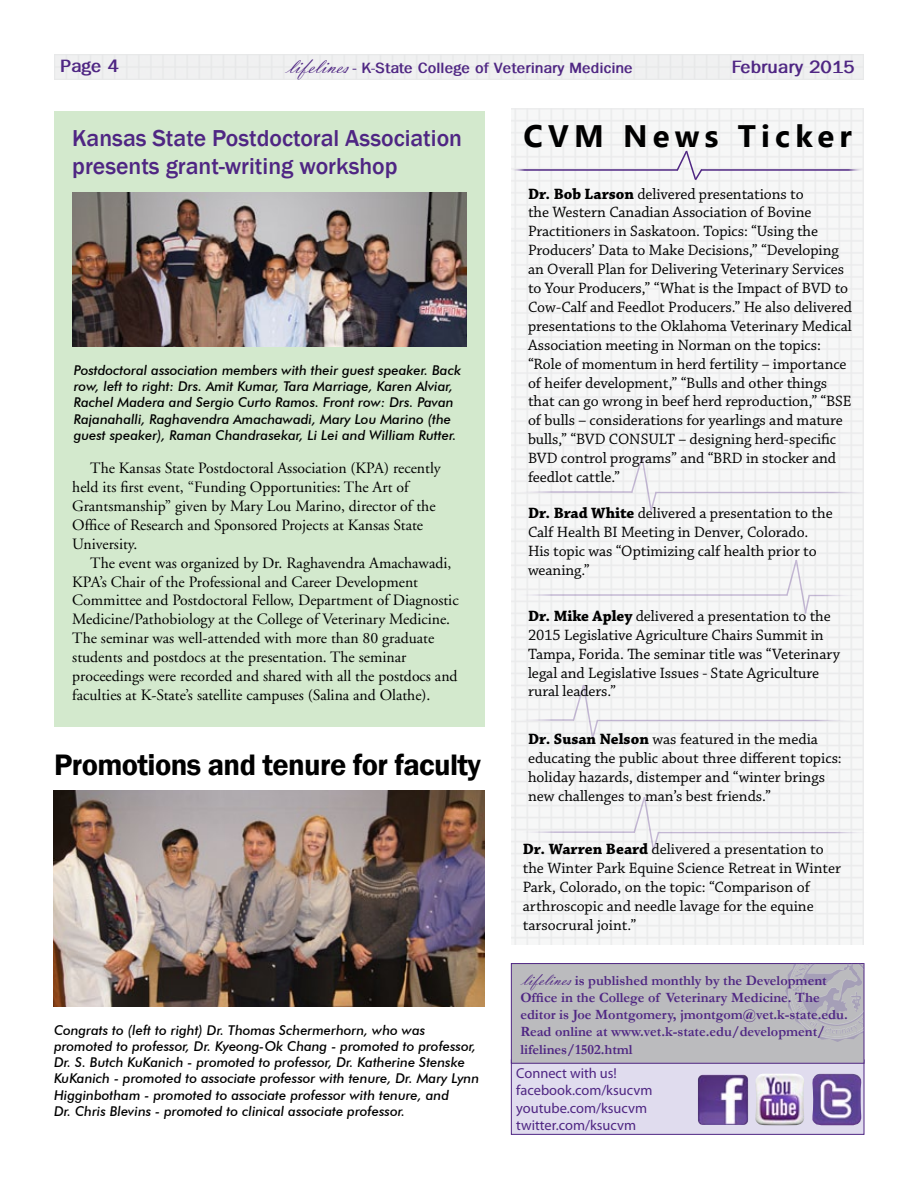
<style>
.page{position:relative;width:918px;height:1188px;background:#fff}
.page>*{position:absolute;margin:0;border:0;box-sizing:border-box;transform-origin:0 0}
.t1{font:700 31.05px "Khmer UI";letter-spacing:.17em;color:#000}
.t2{font:600 30.45px "Franklin Gothic";letter-spacing:-.02em;color:#000}
.t3{font:500 23.7px/28.5px "Franklin Gothic";color:#4f2683}
.t4{font:700 18px "Franklin Gothic";color:#4f2683}
.t5{font:15.75px/18.9px "Chaparral Pro";letter-spacing:-.005em;color:#000}
.t6{font:15.75px/18.9px "Adobe Garamond";color:#000}
.t7{font:700 15px "Franklin Gothic";color:#4f2683}
.t8{font:14.4px/17.2px "Myriad Pro";color:#4f2683}
.t9{font:700 14.25px/17.1px "Garamond";color:#4f2683}
.t10{font:italic 500 13.5px/16.2px "Futura BT";color:#000}
.s1{font-family:"Vladimir Script";font-weight:400;font-size:22.5px}
.s2{font-weight:700}
.s3{font-family:"Vladimir Script";font-weight:400;font-size:18px}
</style>
<div class="page">
<div style="left:511px;top:1060px;width:353px;height:74px;background:#e0dcee"></div>
<div style="left:511px;top:963px;width:353px;height:100px;background:#bbbbbe;border:1px solid #4f2683"></div>
<img style="left:812px;top:1074px;width:49px;height:51px">
<img style="left:801px;top:964px;width:63px;height:21px">
<img style="left:698px;top:1075px;width:50px;height:50px">
<img style="left:755px;top:1074px;width:49px;height:51px">
<img style="left:54px;top:791px;width:430px;height:215px">
<div style="left:54px;top:111px;width:430px;height:615px;background:#d3e9cd"></div>
<img style="left:72px;top:192px;width:394px;height:155px">
<hr style="left:701px;top:169px;width:163px;height:2px;background:#4f2683">
<svg style="left:675px;top:149px;width:29px;height:33px"></svg>
<hr style="left:511px;top:169px;width:167px;height:2px;background:#4f2683">
<hr style="left:655px;top:492px;width:215px;height:1px;background:#4f2683">
<svg style="left:630px;top:455px;width:28px;height:57px"></svg>
<hr style="left:514px;top:491px;width:118px;height:2px;background:#4f2683">
<hr style="left:809px;top:595px;width:52px;height:1px;background:#4f2683">
<svg style="left:785px;top:558px;width:26px;height:57px"></svg>
<hr style="left:514px;top:594px;width:274px;height:2px;background:#4f2683">
<hr style="left:597px;top:720px;width:258px;height:1px;background:#4f2683">
<svg style="left:572px;top:683px;width:27px;height:57px"></svg>
<hr style="left:514px;top:719px;width:60px;height:2px;background:#4f2683">
<hr style="left:658px;top:832px;width:215px;height:1px;background:#4f2683">
<svg style="left:632px;top:795px;width:28px;height:57px"></svg>
<hr style="left:517px;top:831px;width:118px;height:2px;background:#4f2683">
<p class="t4" style="left:60px;top:56px;width:60px">Page 4</p>
<p class="t7" style="left:288px;top:59px;width:346px"><span class="s1">lifelines</span> - K-State College of Veterinary Medicine</p>
<p class="t4" style="left:731px;top:57px;width:125px">February 2015</p>
<h3 class="t3" style="left:72px;top:124px;width:391px">Kansas State Postdoctoral Association presents grant-writing workshop</h3>
<p class="t10" style="left:74px;top:362px;width:389px">Postdoctoral association members with their guest speaker. Back row, left to right: Drs. Amit Kumar, Tara Marriage, Karen Alviar, Rachel Madera and Sergio Curto Ramos. Front row: Drs. Pavan Rajanahalli, Raghavendra Amachawadi, Mary Lou Marino (the guest speaker), Raman Chandrasekar, Li Lei and William Rutter.</p>
<p class="t6" style="left:72px;top:459px;width:370px;text-indent:18px">The Kansas State Postdoctoral Association (KPA) recently held its first event, “Funding Opportunities: The Art of Grantsmanship” given by Mary Lou Marino, director of the Office of Research and Sponsored Projects at Kansas State University.</p>
<p class="t6" style="left:72px;top:554px;width:388px;text-indent:18px">The event was organized by Dr. Raghavendra Amachawadi, KPA’s Chair of the Professional and Career Development Committee and Postdoctoral Fellow, Department of Diagnostic Medicine/Pathobiology at the College of Veterinary Medicine.<br>The seminar was well-attended with more than 80 graduate students and postdocs at the presentation. The seminar proceedings were recorded and shared with all the postdocs and faculties at K-State’s satellite campuses (Salina and Olathe).</p>
<h2 class="t2" style="left:54px;top:746px;width:429px">Promotions and tenure for faculty</h2>
<p class="t10" style="left:54px;top:1022px;width:427px">Congrats to (left to right) Dr. Thomas Schermerhorn, who was promoted to professor, Dr. Kyeong-Ok Chang - promoted to professor, Dr. S. Butch KuKanich - promoted to professor, Dr. Katherine Stenske KuKanich - promoted to associate professor with tenure, Dr. Mary Lynn Higginbotham - promoted to associate professor with tenure, and<br>Dr. Chris Blevins - promoted to clinical associate professor.</p>
<h1 class="t1" style="left:524px;top:118px;width:330px">CVM News Ticker</h1>
<p class="t5" style="left:528px;top:185px;width:325px"><span class="s2">Dr. Bob Larson</span> delivered presentations to<br>the Western Canadian Association of Bovine Practitioners in Saskatoon. Topics: “Using the Producers’ Data to Make Decisions,” “Developing an Overall Plan for Delivering Veterinary Services to Your Producers,” “What is the Impact of BVD to Cow-Calf and Feedlot Producers.” He also delivered presentations to the Oklahoma Veterinary Medical Association meeting in Norman on the topics: “Role of momentum in herd fertility – importance of heifer development,” “Bulls and other things that can go wrong in beef herd reproduction,” “BSE of bulls – considerations for yearlings and mature bulls,” “BVD CONSULT – designing herd-specific BVD control programs” and “BRD in stocker and feedlot cattle.”</p>
<p class="t5" style="left:528px;top:504px;width:306px"><span class="s2">Dr. Brad White</span> delivered a presentation to the Calf Health BI Meeting in Denver, Colorado.<br>His topic was “Optimizing calf health prior to weaning.”</p>
<p class="t5" style="left:528px;top:607px;width:314px"><span class="s2">Dr. Mike Apley</span> delivered a presentation to the 2015 Legislative Agriculture Chairs Summit in Tampa, Forida. The seminar title was “Veterinary legal and Legislative Issues - State Agriculture rural leaders.”</p>
<p class="t5" style="left:528px;top:730px;width:315px"><span class="s2">Dr. Susan Nelson</span> was featured in the media educating the public about three different topics: holiday hazards, distemper and “winter brings new challenges to man’s best friends.”</p>
<p class="t5" style="left:523px;top:840px;width:320px"><span class="s2">Dr. Warren Beard</span> delivered a presentation to the Winter Park Equine Science Retreat in Winter Park, Colorado, on the topic: “Comparison of arthroscopic and needle lavage for the equine tarsocrural joint.”</p>
<p class="t9" style="left:520px;top:972px;width:329px"><span class="s3">lifelines</span> is published monthly by the Development Office in the College of Veterinary Medicine. The editor is Joe Montgomery, jmontgom@vet.k-state.edu.<br>Read online at www.vet.k-state.edu/development/ lifelines/1502.html</p>
<p class="t8" style="left:516px;top:1065px;width:138px">Connect with us! facebook.com/ksucvm youtube.com/ksucvm twitter.com/ksucvm</p>
</div>
